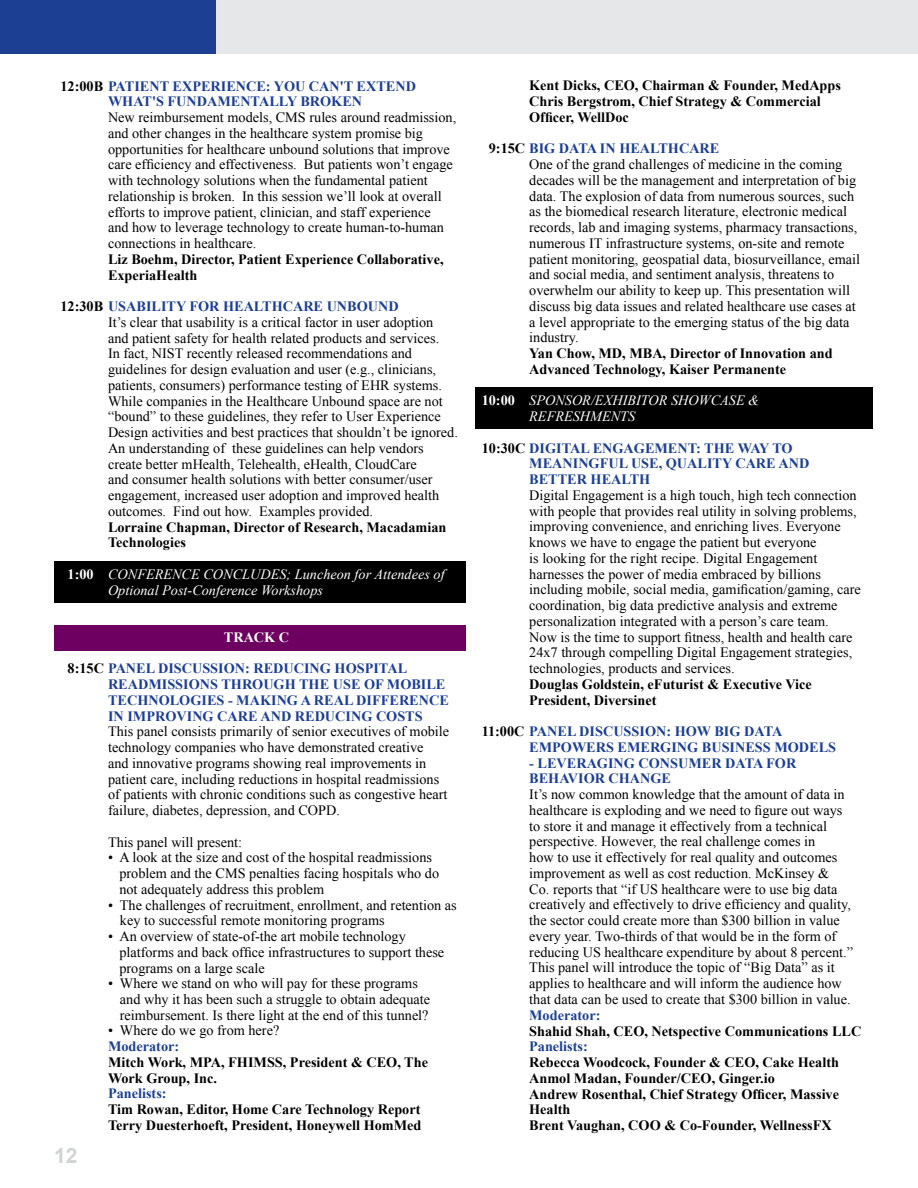
<style>
.page{position:relative;width:918px;height:1188px;background:#fff}
.page>*{position:absolute;margin:0;border:0;box-sizing:border-box;transform-origin:0 0}
.t1{font:700 21px "Arial";color:#d1d3d4}
.t2{font:14.25px/15.8px "Times New Roman";color:#000}
.t3{font:700 14.25px/15.8px "Times New Roman";color:#000}
.t4{font:700 14.25px/15.8px "Times New Roman";color:#1c3f94}
.t5{font:italic 14.25px/15.8px "Times New Roman";color:#fff}
.t6{font:700 14.25px "Times New Roman";color:#fff}
.s1{color:#000}
.s2{font-weight:700}
.s3{font-weight:700;color:#1c3f94}
.s4{font-weight:700;font-style:normal}
</style>
<div class="page">
<div style="left:0;top:0;width:918px;height:54px;background:#e6e7e8"></div>
<div style="left:0;top:0;width:216px;height:54px;background:#1c3f94"></div>
<div style="left:54px;top:626px;width:412px;height:25px;background:#6d0060"></div>
<div style="left:54px;top:561px;width:412px;height:41px;background:#000"></div>
<div style="left:475px;top:387px;width:398px;height:41px;background:#000"></div>
<p class="t4" style="left:60px;top:78px;width:357px;text-align:center"><span class="s1">12:00B</span> PATIENT EXPERIENCE: YOU CAN'T EXTEND<br>WHAT'S FUNDAMENTALLY BROKEN</p>
<p class="t2" style="left:108px;top:109px;width:350px">New reimbursement models, CMS rules around readmission, and other changes in the healthcare system promise big opportunities for healthcare unbound solutions that improve care efficiency and effectiveness. But patients won’t engage with technology solutions when the fundamental patient relationship is broken. In this session we’ll look at overall efforts to improve patient, clinician, and staff experience<br>and how to leverage technology to create human-to-human connections in healthcare.</p>
<p class="t3" style="left:108px;top:251px;width:337px">Liz Boehm, Director, Patient Experience Collaborative,<br>ExperiaHealth</p>
<p class="t2" style="left:108px;top:298px;width:351px;text-indent:-48px"><span class="s2">12:30B</span> <span class="s3">USABILITY FOR HEALTHCARE UNBOUND<br></span>It’s clear that usability is a critical factor in user adoption<br>and patient safety for health related products and services.<br>In fact, NIST recently released recommendations and guidelines for design evaluation and user (e.g., clinicians, patients, consumers) performance testing of EHR systems.<br>While companies in the Healthcare Unbound space are not “bound” to these guidelines, they refer to User Experience Design activities and best practices that shouldn’t be ignored.<br>An understanding of these guidelines can help vendors create better mHealth, Telehealth, eHealth, CloudCare<br>and consumer health solutions with better consumer/user engagement, increased user adoption and improved health outcomes. Find out how. Examples provided.</p>
<p class="t3" style="left:108px;top:519px;width:340px">Lorraine Chapman, Director of Research, Macadamian<br>Technologies</p>
<p class="t5" style="left:108px;top:566px;width:338px;text-indent:-40px"><span class="s4">1:00</span> CONFERENCE CONCLUDES; Luncheon for Attendees of<br>Optional Post-Conference Workshops</p>
<p class="t6" style="left:224px;top:627px;width:67px">TRACK C</p>
<p class="t4" style="left:68px;top:660px;width:207px"><span class="s1">8:15C</span> PANEL DISCUSSION: Reducing</p>
<p class="t4" style="left:335px;top:660px;width:21px">Hospital</p>
<p class="t4" style="left:108px;top:676px;width:21px">Readmissions</p>
<p class="t4" style="left:221px;top:676px;width:22px">Through</p>
<p class="t4" style="left:299px;top:676px;width:11px">the</p>
<p class="t4" style="left:333px;top:676px;width:78px">Use of Mobile</p>
<p class="t4" style="left:108px;top:692px;width:21px">Technologies</p>
<p class="t4" style="left:228px;top:692px;width:33px">- Making</p>
<p class="t4" style="left:301px;top:692px;width:34px">a Real</p>
<p class="t4" style="left:356px;top:692px;width:21px">Difference</p>
<p class="t4" style="left:108px;top:708px;width:36px">in Improving</p>
<p class="t4" style="left:217px;top:708px;width:22px">Care</p>
<p class="t4" style="left:260px;top:708px;width:12px">and</p>
<p class="t4" style="left:295px;top:708px;width:21px">Reducing</p>
<p class="t4" style="left:376px;top:708px;width:21px">Costs</p>
<p class="t2" style="left:108px;top:723px;width:343px">This panel consists primarily of senior executives of mobile technology companies who have demonstrated creative<br>and innovative programs showing real improvements in patient care, including reductions in hospital readmissions of patients with chronic conditions such as congestive heart failure, diabetes, depression, and COPD.</p>
<p class="t2" style="left:108px;top:834px;width:136px">This panel will present:</p>
<p class="t2" style="left:119px;top:849px;width:321px;text-indent:-11px">• A look at the size and cost of the hospital readmissions problem and the CMS penalties facing hospitals who do not adequately address this problem</p>
<p class="t2" style="left:120px;top:897px;width:338px;text-indent:-12px">• The challenges of recruitment, enrollment, and retention as key to successful remote monitoring programs</p>
<p class="t2" style="left:119px;top:928px;width:326px;text-indent:-11px">• An overview of state-of-the art mobile technology platforms and back office infrastructures to support these programs on a large scale</p>
<p class="t2" style="left:120px;top:975px;width:312px;text-indent:-12px">• Where we stand on who will pay for these programs and why it has been such a struggle to obtain adequate reimbursement. Is there light at the end of this tunnel?</p>
<p class="t2" style="left:108px;top:1023px;width:173px">• Where do we go from here?</p>
<p class="t4" style="left:108px;top:1038px;width:73px">Moderator:</p>
<p class="t3" style="left:108px;top:1054px;width:321px">Mitch Work, MPA, FHIMSS, President &amp; CEO, The<br>Work Group, Inc.</p>
<p class="t4" style="left:108px;top:1085px;width:60px">Panelists:</p>
<p class="t3" style="left:108px;top:1101px;width:315px">Tim Rowan, Editor, Home Care Technology Report<br>Terry Duesterhoeft, President, Honeywell HomMed</p>
<h1 class="t1" style="left:54px;top:1142px;width:25px">12</h1>
<p class="t3" style="left:529px;top:77px;width:313px">Kent Dicks, CEO, Chairman &amp; Founder, MedApps<br>Chris Bergstrom, Chief Strategy &amp; Commercial<br>Officer, WellDoc</p>
<p class="t2" style="left:529px;top:141px;width:332px;text-indent:-40px"><span class="s2">9:15C</span> <span class="s3">BIG DATA IN HEALTHCARE<br></span>One of the grand challenges of medicine in the coming decades will be the management and interpretation of big data. The explosion of data from numerous sources, such as the biomedical research literature, electronic medical records, lab and imaging systems, pharmacy transactions, numerous IT infrastructure systems, on-site and remote patient monitoring, geospatial data, biosurveillance, email and social media, and sentiment analysis, threatens to overwhelm our ability to keep up. This presentation will discuss big data issues and related healthcare use cases at a level appropriate to the emerging status of the big data industry.</p>
<p class="t3" style="left:529px;top:345px;width:305px">Yan Chow, MD, MBA, Director of Innovation and<br>Advanced Technology, Kaiser Permanente</p>
<p class="t5" style="left:529px;top:392px;width:232px;text-indent:-48px"><span class="s4">10:00</span> SPONSOR/EXHIBITOR SHOWCASE &amp;<br>REFRESHMENTS</p>
<p class="t4" style="left:529px;top:440px;width:282px;text-indent:-48px"><span class="s1">10:30C</span> DIGITAL ENGAGEMENT: THE WAY TO<br>MEANINGFUL USE, QUALITY CARE AND<br>BETTER HEALTH</p>
<p class="t2" style="left:529px;top:487px;width:333px">Digital Engagement is a high touch, high tech connection with people that provides real utility in solving problems, improving convenience, and enriching lives. Everyone knows we have to engage the patient but everyone<br>is looking for the right recipe. Digital Engagement harnesses the power of media embraced by billions including mobile, social media, gamification/gaming, care coordination, big data predictive analysis and extreme personalization integrated with a person’s care team.<br>Now is the time to support fitness, health and health care 24x7 through compelling Digital Engagement strategies, technologies, products and services.</p>
<p class="t3" style="left:529px;top:676px;width:284px">Douglas Goldstein, eFuturist &amp; Executive Vice<br>President, Diversinet</p>
<p class="t4" style="left:529px;top:723px;width:308px;text-indent:-48px"><span class="s1">11:00C</span> PANEL DISCUSSION: HOW BIG DATA<br>EMPOWERS EMERGING BUSINESS MODELS</p>
<p class="t4" style="left:529px;top:755px;width:269px">- LEVERAGING CONSUMER DATA FOR<br>BEHAVIOR CHANGE</p>
<p class="t2" style="left:529px;top:786px;width:325px">It’s now common knowledge that the amount of data in healthcare is exploding and we need to figure out ways to store it and manage it effectively from a technical perspective. However, the real challenge comes in<br>how to use it effectively for real quality and outcomes improvement as well as cost reduction. McKinsey &amp; Co. reports that “if US healthcare were to use big data creatively and effectively to drive efficiency and quality, the sector could create more than $300 billion in value every year. Two-thirds of that would be in the form of reducing US healthcare expenditure by about 8 percent.” This panel will introduce the topic of “Big Data” as it applies to healthcare and will inform the audience how that data can be used to create that $300 billion in value.</p>
<p class="t4" style="left:529px;top:1007px;width:73px">Moderator:</p>
<p class="t3" style="left:529px;top:1023px;width:334px">Shahid Shah, CEO, Netspective Communications LLC</p>
<p class="t4" style="left:529px;top:1038px;width:60px">Panelists:</p>
<p class="t3" style="left:529px;top:1054px;width:311px">Rebecca Woodcock, Founder &amp; CEO, Cake Health Anmol Madan, Founder/CEO, Ginger.io<br>Andrew Rosenthal, Chief Strategy Officer, Massive Health<br>Brent Vaughan, COO &amp; Co-Founder, WellnessFX</p>
</div>
